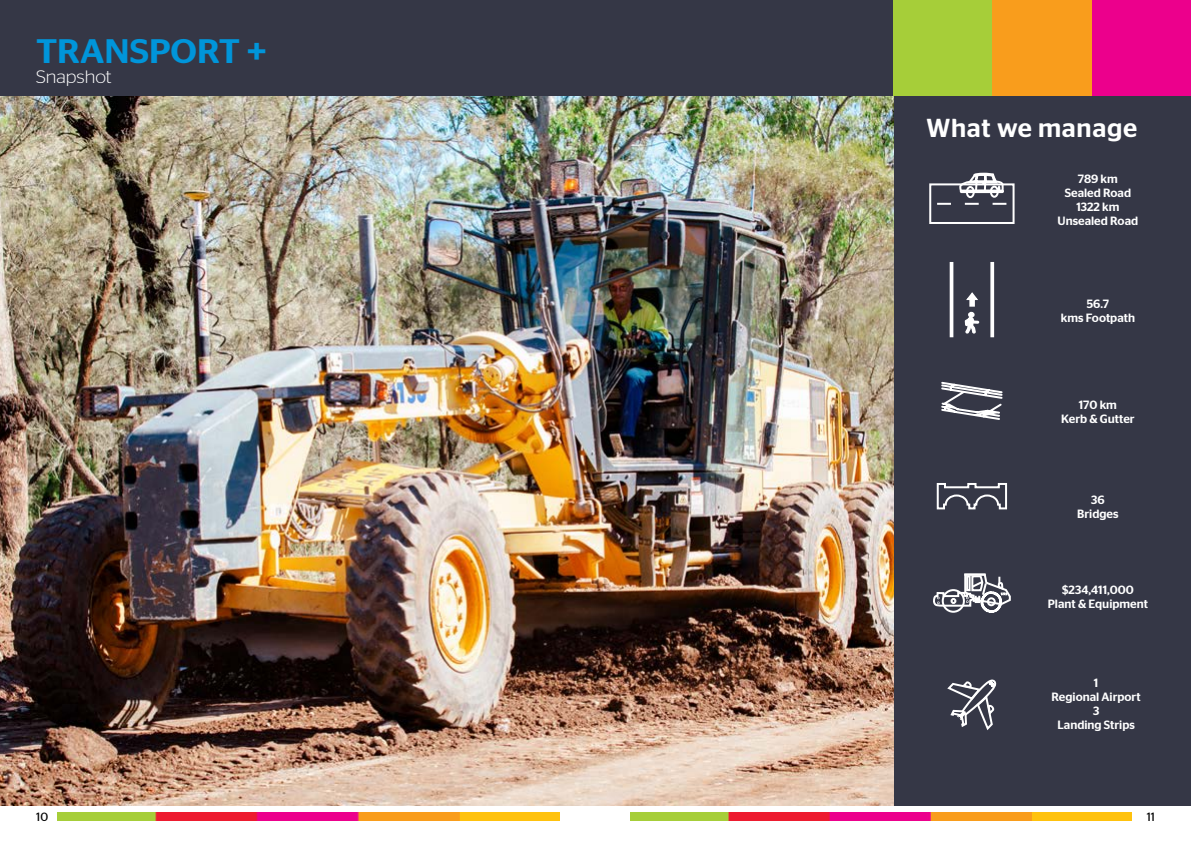
<style>
.page{position:relative;width:1191px;height:842px;background:#fff}
.page>*{position:absolute;margin:0;border:0;box-sizing:border-box;transform-origin:0 0}
.t1{font:500 34px "Stag Sans";color:#0095da;scale:1.07 1}
.t2{font:500 26px "Stag Sans";letter-spacing:.025em;color:#fff}
.t3{font:300 18px "Stag Sans";color:#fff;scale:1.07 1}
.t4{font:500 12px/14px "Stag Sans";color:#fff;text-align:center}
.t5{font:12px "Stag Sans";color:#000}
</style>
<div class="page">
<div style="left:0;top:0;width:1191px;height:97px;background:#353746"></div>
<img style="left:58px;top:813px;width:501px;height:8px">
<img style="left:630px;top:813px;width:501px;height:8px">
<div style="left:1091px;top:0;width:100px;height:97px;background:#ec008c"></div>
<div style="left:893px;top:0;width:99px;height:97px;background:#a6ce39"></div>
<div style="left:992px;top:0;width:100px;height:97px;background:#f99d1c"></div>
<div style="left:893px;top:97px;width:298px;height:709px;background:#353746"></div>
<svg style="left:947px;top:679px;width:50px;height:51px"></svg>
<div style="left:929px;top:183px;width:85px;height:41px;border:2px solid #fff"></div>
<svg style="left:937px;top:203px;width:69px;height:2px"></svg>
<div style="left:965px;top:186px;width:9px;height:12px;border:2px solid #fff;border-radius:50%"></div>
<div style="left:990px;top:186px;width:8px;height:12px;border:2px solid #fff;border-radius:50%"></div>
<svg style="left:958px;top:172px;width:49px;height:23px"></svg>
<svg style="left:949px;top:262px;width:4px;height:18px"></svg>
<svg style="left:990px;top:262px;width:4px;height:18px"></svg>
<svg style="left:933px;top:280px;width:78px;height:333px"></svg>
<img style="left:0;top:97px;width:893px;height:709px">
<h1 class="t1" style="left:36px;top:32px;width:217px">TRANSPORT +</h1>
<h3 class="t3" style="left:36px;top:66px;width:72px">Snapshot</h3>
<h2 class="t2" style="left:926px;top:112px;width:212px">What we manage</h2>
<p class="t4" style="left:1057px;top:172px;width:82px">789 km<br>Sealed Road<br>1322 km<br>Unsealed Road</p>
<p class="t4" style="left:1060px;top:296px;width:76px">56.7<br>kms Footpath</p>
<p class="t4" style="left:1061px;top:398px;width:75px">170 km<br>Kerb &amp; Gutter</p>
<p class="t4" style="left:1077px;top:493px;width:43px">36<br>Bridges</p>
<p class="t4" style="left:1047px;top:583px;width:102px">$234,411,000<br>Plant &amp; Equipment</p>
<p class="t4" style="left:1051px;top:676px;width:91px">1<br>Regional Airport<br>3<br>Landing Strips</p>
<p class="t5" style="left:36px;top:810px;width:13px">10</p>
<p class="t5" style="left:1146px;top:810px;width:10px">11</p>
</div>
